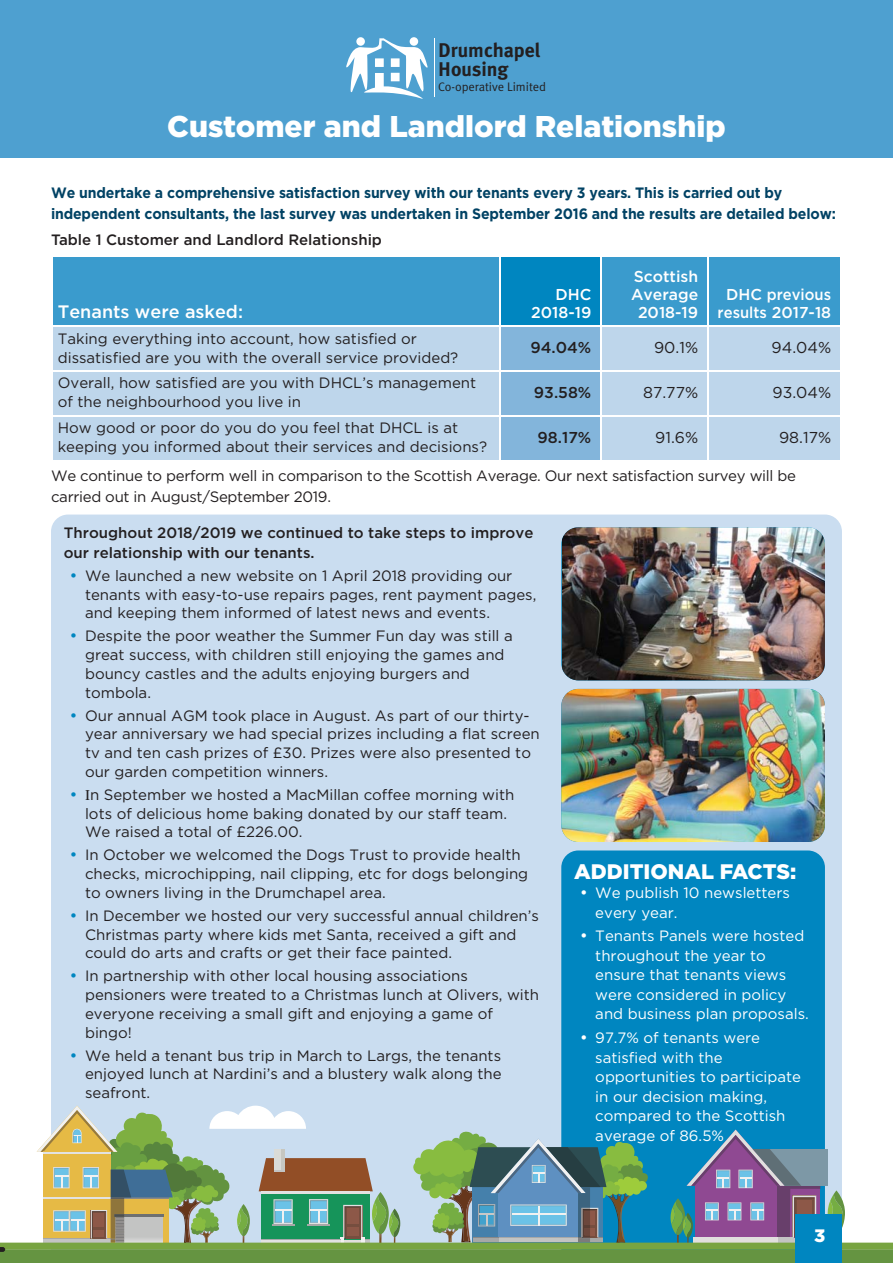
<style>
.page{position:relative;width:893px;height:1263px;background:#fff}
.page>*{position:absolute;margin:0;border:0;box-sizing:border-box;transform-origin:0 0}
.t1{font:900 30px "Gotham";color:#fff}
.t2{font:900 21px "Gotham";color:#fff}
.t3{font:700 19.8px/18.9px "Meta Plus";color:#231f20}
.t4{font:500 18px "Gotham";color:#fff}
.t5{font:900 18px "Gotham";color:#fff}
.t6{font:500 15.75px/18px "Gotham";color:#fff;text-align:center}
.t7{font:15.75px "Gotham";color:#231f20}
.t8{font:500 15.75px "Gotham";color:#231f20}
.t9{font:15px/18.8px "Gotham";color:#231f20}
.t10{font:15px/19.5px "Gotham";color:#fff}
.t11{font:700 15px/21px "Gotham";letter-spacing:-.01em;color:#014264;scale:.94 1}
.t12{font:15px/21px "Gotham";letter-spacing:-.02em;color:#231f20}
.t13{font:500 15px/19.5px "Gotham";color:#231f20}
.t14{font:12.3px "Meta Normal LF";color:#231f20}
.s1{color:#0086c0}
</style>
<div class="page">
<div style="left:51px;top:514px;width:791px;height:592px;background:#caddf0"></div>
<div style="left:561px;top:850px;width:264px;height:256px;background:#0086c0"></div>
<img style="left:563px;top:527px;width:262px;height:153px;border-radius:17px">
<img style="left:561px;top:689px;width:264px;height:153px;border-radius:17px">
<div style="left:0;top:0;width:893px;height:157px;background:#4ea0d0"></div>
<svg style="left:346px;top:38px;width:82px;height:61px"></svg>
<hr style="left:434px;top:39px;width:1px;height:58px;background:#fff">
<div style="left:53px;top:257px;width:446px;height:68px;background:#3a9bcd"></div>
<div style="left:501px;top:257px;width:99px;height:68px;background:#0086c0"></div>
<div style="left:602px;top:257px;width:105px;height:68px;background:#3a9bcd"></div>
<div style="left:709px;top:257px;width:131px;height:68px;background:#3a9bcd"></div>
<div style="left:53px;top:327px;width:446px;height:43px;background:#bed6eb"></div>
<div style="left:501px;top:327px;width:99px;height:43px;background:#83b5db"></div>
<div style="left:602px;top:327px;width:105px;height:43px;background:#bed6eb"></div>
<div style="left:709px;top:327px;width:131px;height:43px;background:#bed6eb"></div>
<div style="left:53px;top:372px;width:446px;height:43px;background:#bed6eb"></div>
<div style="left:501px;top:372px;width:99px;height:43px;background:#83b5db"></div>
<div style="left:602px;top:372px;width:105px;height:43px;background:#bed6eb"></div>
<div style="left:709px;top:372px;width:131px;height:43px;background:#bed6eb"></div>
<div style="left:53px;top:417px;width:446px;height:43px;background:#bed6eb"></div>
<div style="left:501px;top:417px;width:99px;height:43px;background:#83b5db"></div>
<div style="left:602px;top:417px;width:105px;height:43px;background:#bed6eb"></div>
<div style="left:709px;top:417px;width:131px;height:43px;background:#bed6eb"></div>
<svg style="left:0;top:1106px;width:893px;height:157px;background:#89aba2"></svg>
<svg style="left:85px;top:790px;width:5px;height:10px"></svg>
<h3 class="t3" style="left:438px;top:40px;width:104px">Drumchapel<br>Housing</h3>
<p class="t14" style="left:438px;top:80px;width:109px">Co-operative Limited</p>
<h1 class="t1" style="left:167px;top:109px;width:560px">Customer and Landlord Relationship</h1>
<p class="t11" style="left:51px;top:182px;width:836px">We undertake a comprehensive satisfaction survey with our tenants every 3 years. This is carried out by independent consultants, the last survey was undertaken in September 2016 and the results are detailed below:</p>
<p class="t13" style="left:51px;top:231px;width:332px">Table 1 Customer and Landlord Relationship</p>
<p class="t4" style="left:58px;top:305px;width:187px">Tenants were asked:</p>
<p class="t6" style="left:531px;top:287px;width:62px;text-align:right">DHC<br>2018-19</p>
<p class="t6" style="left:631px;top:269px;width:69px">Scottish<br>Average<br>2018-19</p>
<p class="t6" style="left:718px;top:287px;width:115px">DHC previous results 2017-18</p>
<p class="t9" style="left:58px;top:330px;width:402px">Taking everything into account, how satisfied or dissatisfied are you with the overall service provided?</p>
<p class="t8" style="left:530px;top:342px;width:62px">94.04%</p>
<p class="t7" style="left:654px;top:342px;width:46px">90.1%</p>
<p class="t7" style="left:772px;top:342px;width:61px">94.04%</p>
<p class="t9" style="left:58px;top:375px;width:420px">Overall, how satisfied are you with DHCL’s management of the neighbourhood you live in</p>
<p class="t8" style="left:534px;top:387px;width:59px">93.58%</p>
<p class="t7" style="left:643px;top:387px;width:57px">87.77%</p>
<p class="t7" style="left:772px;top:387px;width:60px">93.04%</p>
<p class="t9" style="left:58px;top:419px;width:431px">How good or poor do you do you feel that DHCL is at keeping you informed about their services and decisions?</p>
<p class="t8" style="left:538px;top:431px;width:55px">98.17%</p>
<p class="t7" style="left:655px;top:431px;width:45px">91.6%</p>
<p class="t7" style="left:779px;top:431px;width:54px">98.17%</p>
<p class="t12" style="left:51px;top:466px;width:746px">We continue to perform well in comparison to the Scottish Average. Our next satisfaction survey will be carried out in August/September 2019.</p>
<p class="t13" style="left:64px;top:524px;width:471px">Throughout 2018/2019 we continued to take steps to improve our relationship with our tenants.</p>
<p class="t9" style="left:85px;top:567px;width:453px;text-indent:-15px"><span class="s1">•</span> We launched a new website on 1 April 2018 providing our tenants with easy-to-use repairs pages, rent payment pages, and keeping them informed of latest news and events.</p>
<p class="t9" style="left:85px;top:628px;width:429px;text-indent:-15px"><span class="s1">•</span> Despite the poor weather the Summer Fun day was still a great success, with children still enjoying the games and bouncy castles and the adults enjoying burgers and tombola.</p>
<p class="t9" style="left:85px;top:707px;width:456px;text-indent:-15px"><span class="s1">•</span> Our annual AGM took place in August. As part of our thirty&shy;year anniversary we had special prizes including a flat screen tv and ten cash prizes of £30. Prizes were also presented to our garden competition winners.</p>
<p class="t9" style="left:85px;top:786px;width:431px;text-indent:-15px"><span class="s1">•</span> n September we hosted a MacMillan coffee morning with lots of delicious home baking donated by our staff team.<br>We raised a total of £226.00.</p>
<p class="t9" style="left:85px;top:847px;width:445px;text-indent:-15px"><span class="s1">•</span> In October we welcomed the Dogs Trust to provide health checks, microchipping, nail clipping, etc for dogs belonging to owners living in the Drumchapel area.</p>
<p class="t9" style="left:85px;top:907px;width:455px;text-indent:-15px"><span class="s1">•</span> In December we hosted our very successful annual children’s<br>Christmas party where kids met Santa, received a gift and could do arts and crafts or get their face painted.</p>
<p class="t9" style="left:85px;top:968px;width:456px;text-indent:-15px"><span class="s1">•</span> In partnership with other local housing associations pensioners were treated to a Christmas lunch at Olivers, with everyone receiving a small gift and enjoying a game of bingo!</p>
<p class="t9" style="left:85px;top:1047px;width:418px;text-align:justify;text-indent:-15px"><span class="s1">•</span> We held a tenant bus trip in March to Largs, the tenants enjoyed lunch at Nardini’s and a blustery walk along the seafront.</p>
<h2 class="t2" style="left:574px;top:859px;width:224px">ADDITIONAL FACTS:</h2>
<p class="t10" style="left:595px;top:884px;width:196px;text-indent:-15px">• We publish 10 newsletters every year.</p>
<p class="t10" style="left:595px;top:927px;width:215px;text-indent:-15px">• Tenants Panels were hosted throughout the year to ensure that tenants views were considered in policy and business plan proposals.</p>
<p class="t10" style="left:595px;top:1029px;width:207px;text-indent:-15px">• 97.7% of tenants were satisfied with the opportunities to participate in our decision making, compared to the Scottish average of 86.5%</p>
<p class="t5" style="left:814px;top:1225px;width:13px">3</p>
</div>
